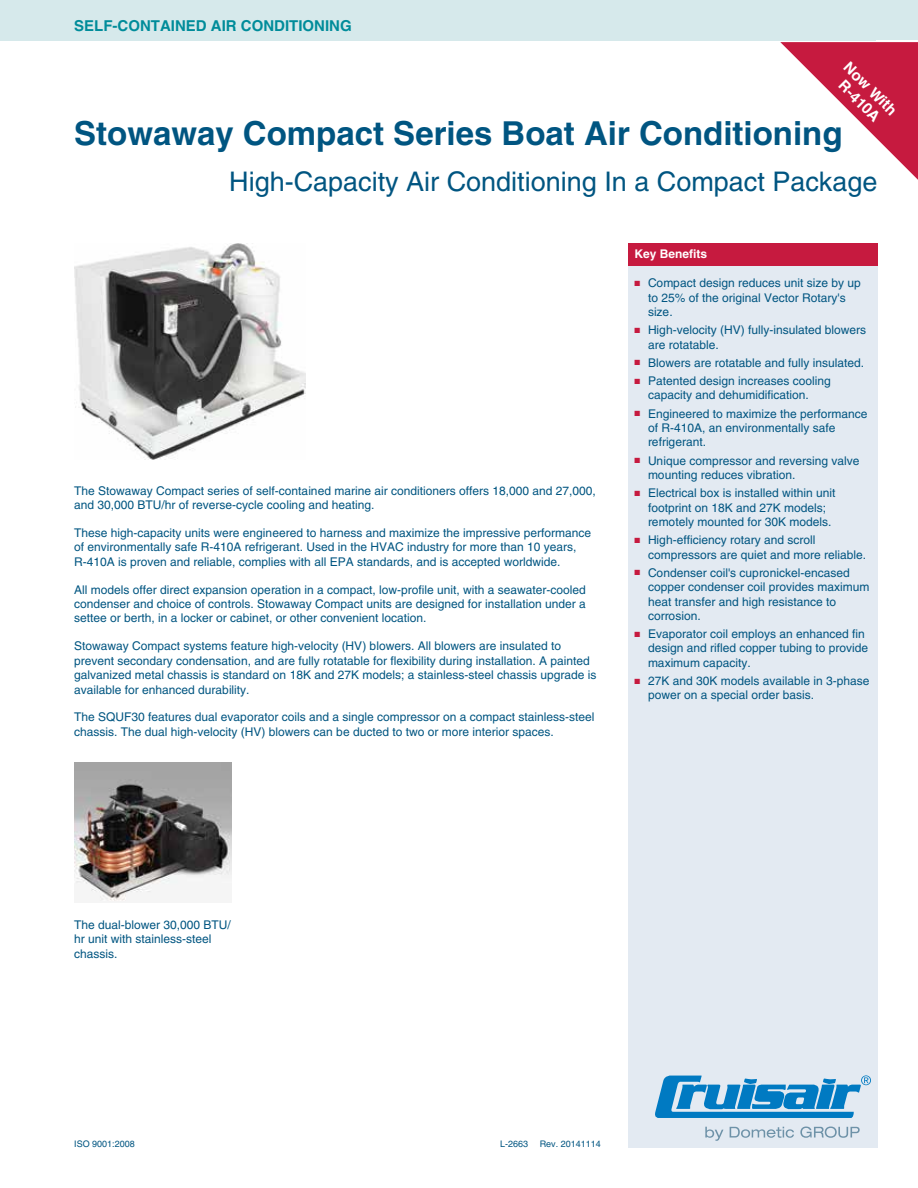
<style>
.page{position:relative;width:918px;height:1188px;background:#fff}
.page>*{position:absolute;margin:0;border:0;box-sizing:border-box;transform-origin:0 0}
.t1{font:700 33px "Helvetica LT Std";color:#005581}
.t2{font:27px "Helvetica LT Std";color:#005581}
.t3{font:700 15px "Helvetica LT Std";color:#008c9a}
.t4{font:700 15px/16.5px "Helvetica";color:#fff;text-align:center}
.t5{font:12px/14.4px "Helvetica LT Std";color:#005581}
.t6{font:700 12px "Helvetica LT Std";color:#fff}
.t7{font:9px "Helvetica LT Std";color:#005581}
.s1{color:#c61a3f}
</style>
<div class="page">
<div style="left:0;top:0;width:918px;height:40px;background:#d6e9eb"></div>
<div style="left:628px;top:243px;width:250px;height:905px;background:#e3eaf2"></div>
<svg style="left:780px;top:42px;width:138px;height:138px"></svg>
<img style="left:74px;top:243px;width:231px;height:216px">
<img style="left:74px;top:763px;width:158px;height:139px">
<div style="left:628px;top:243px;width:250px;height:22px;background:#c61a3f"></div>
<svg style="left:705px;top:1127px;width:18px;height:14px"></svg>
<svg style="left:730px;top:1127px;width:64px;height:11px"></svg>
<svg style="left:800px;top:1127px;width:60px;height:11px"></svg>
<svg style="left:655px;top:1075px;width:216px;height:43px"></svg>
<p class="t3" style="left:74px;top:17px;width:279px">SELF-CONTAINED AIR CONDITIONING</p>
<p class="t4" style="left:852px;top:59px;width:70px;rotate:45deg">Now With<br>R-410A</p>
<h1 class="t1" style="left:74px;top:113px;width:770px">Stowaway Compact Series Boat Air Conditioning</h1>
<h2 class="t2" style="left:229px;top:166px;width:650px">High-Capacity Air Conditioning In a Compact Package</h2>
<p class="t5" style="left:74px;top:483px;width:523px">The Stowaway Compact series of self-contained marine air conditioners offers 18,000 and 27,000, and 30,000 BTU/hr of reverse-cycle cooling and heating.</p>
<p class="t5" style="left:74px;top:526px;width:518px">These high-capacity units were engineered to harness and maximize the impressive performance of environmentally safe R-410A refrigerant. Used in the HVAC industry for more than 10 years,<br>R-410A is proven and reliable, complies with all EPA standards, and is accepted worldwide.</p>
<p class="t5" style="left:74px;top:582px;width:513px;text-align:justify">All models offer direct expansion operation in a compact, low-profile unit, with a seawater-cooled condenser and choice of controls. Stowaway Compact units are designed for installation under a settee or berth, in a locker or cabinet, or other convenient location.</p>
<p class="t5" style="left:74px;top:639px;width:524px">Stowaway Compact systems feature high-velocity (HV) blowers. All blowers are insulated to prevent secondary condensation, and are fully rotatable for flexibility during installation. A painted galvanized metal chassis is standard on 18K and 27K models; a stainless-steel chassis upgrade is available for enhanced durability.</p>
<p class="t5" style="left:74px;top:710px;width:522px">The SQUF30 features dual evaporator coils and a single compressor on a compact stainless-steel chassis. The dual high-velocity (HV) blowers can be ducted to two or more interior spaces.</p>
<p class="t6" style="left:634px;top:246px;width:74px">Key Benefits</p>
<p class="t5" style="left:648px;top:276px;width:214px;text-indent:-13px"><span class="s1">■</span> Compact design reduces unit size by up to 25% of the original Vector Rotary's size.</p>
<p class="t5" style="left:648px;top:323px;width:220px;text-indent:-13px"><span class="s1">■</span> High-velocity (HV) fully-insulated blowers are rotatable.</p>
<p class="t5" style="left:635px;top:355px;width:231px"><span class="s1">■</span> Blowers are rotatable and fully insulated.</p>
<p class="t5" style="left:648px;top:374px;width:184px;text-indent:-13px"><span class="s1">■</span> Patented design increases cooling capacity and dehumidification.</p>
<p class="t5" style="left:648px;top:406px;width:221px;text-indent:-13px"><span class="s1">■</span> Engineered to maximize the performance of R-410A, an environmentally safe refrigerant.</p>
<p class="t5" style="left:648px;top:453px;width:213px;text-indent:-13px"><span class="s1">■</span> Unique compressor and reversing valve mounting reduces vibration.</p>
<p class="t5" style="left:648px;top:486px;width:189px;text-indent:-13px"><span class="s1">■</span> Electrical box is installed within unit footprint on 18K and 27K models; remotely mounted for 30K models.</p>
<p class="t5" style="left:648px;top:533px;width:220px;text-indent:-13px"><span class="s1">■</span> High-efficiency rotary and scroll compressors are quiet and more reliable.</p>
<p class="t5" style="left:648px;top:565px;width:223px;text-indent:-13px"><span class="s1">■</span> Condenser coil's cupronickel-encased copper condenser coil provides maximum heat transfer and high resistance to corrosion.</p>
<p class="t5" style="left:648px;top:627px;width:222px;text-indent:-13px"><span class="s1">■</span> Evaporator coil employs an enhanced fin design and rifled copper tubing to provide maximum capacity.</p>
<p class="t5" style="left:648px;top:674px;width:223px;text-indent:-13px"><span class="s1">■</span> 27K and 30K models available in 3-phase power on a special order basis.</p>
<p class="t5" style="left:74px;top:917px;width:158px">The dual-blower 30,000 BTU/ hr unit with stainless-steel chassis.</p>
<p class="t7" style="left:74px;top:1139px;width:62px">ISO 9001:2008</p>
<p class="t7" style="left:500px;top:1139px;width:30px">L-2663</p>
<p class="t7" style="left:540px;top:1139px;width:63px">Rev. 20141114</p>
</div>
